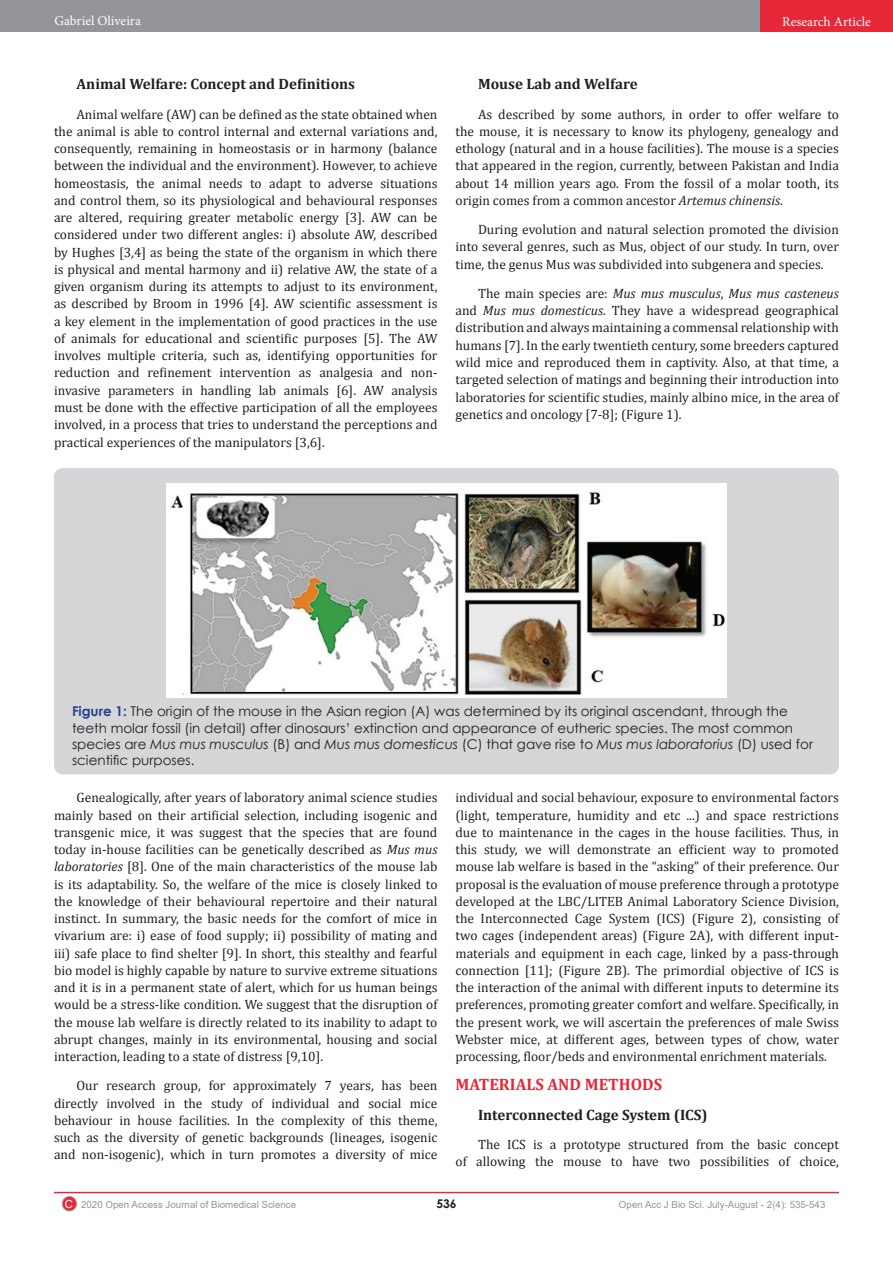
<style>
.page{position:relative;width:893px;height:1263px;background:#fff}
.page>*{position:absolute;margin:0;border:0;box-sizing:border-box;transform-origin:0 0}
.t1{font:700 16.5px "Cambria";color:#e62839}
.t2{font:700 15px "Cambria";color:#231f20}
.t3{font:13.5px/17.2px "Cambria";color:#231f20;text-align:justify}
.t4{font:13.5px/16.2px "Century Gothic";color:#231f20}
.t5{font:13.5px "Minion Pro";color:#fff}
.t6{font:700 12px "Century Gothic";color:#231f20}
.t7{font:9.75px "Arial";color:#939598}
.s1{font-style:italic}
.s2{font-weight:700;color:#25418f}
.s3{font-size:11.25px;color:#fff}
</style>
<div class="page">
<div style="left:0;top:0;width:760px;height:31px;background:#939598"></div>
<div style="left:62px;top:1196px;width:14px;height:15px;background:#e62839;border-radius:50%"></div>
<div style="left:62px;top:1196px;width:15px;height:15px;border:1px solid #939598;border-radius:50%"></div>
<hr style="left:54px;top:1192px;width:785px;height:1px;background:#e62839">
<div style="left:760px;top:0;width:133px;height:31px;background:#e62839"></div>
<div style="left:54px;top:468px;width:785px;height:306px;background:#d5d6d8;border-radius:9px"></div>
<img style="left:167px;top:484px;width:559px;height:213px">
<p class="t5" style="left:54px;top:12px;width:88px">Gabriel Oliveira</p>
<p class="t5" style="left:782px;top:13px;width:90px">Research Article</p>
<p class="t2" style="left:76px;top:74px;width:280px">Animal Welfare: Concept and Definitions</p>
<p class="t3" style="left:54px;top:105px;width:385px;text-indent:22px">Animal welfare (AW) can be defined as the state obtained when the animal is able to control internal and external variations and, consequently, remaining in homeostasis or in harmony (balance between the individual and the environment). However, to achieve homeostasis, the animal needs to adapt to adverse situations and control them, so its physiological and behavioural responses are altered, requiring greater metabolic energy [3]. AW can be considered under two different angles: i) absolute AW, described by Hughes [3,4] as being the state of the organism in which there is physical and mental harmony and ii) relative AW, the state of a given organism during its attempts to adjust to its environment, as described by Broom in 1996 [4]. AW scientific assessment is a key element in the implementation of good practices in the use of animals for educational and scientific purposes [5]. The AW involves multiple criteria, such as, identifying opportunities for reduction and refinement intervention as analgesia and non&shy;invasive parameters in handling lab animals [6]. AW analysis must be done with the effective participation of all the employees involved, in a process that tries to understand the perceptions and practical experiences of the manipulators [3,6].</p>
<p class="t2" style="left:478px;top:74px;width:161px">Mouse Lab and Welfare</p>
<p class="t3" style="left:455px;top:105px;width:385px;text-indent:22px">As described by some authors, in order to offer welfare to the mouse, it is necessary to know its phylogeny, genealogy and ethology (natural and in a house facilities). The mouse is a species that appeared in the region, currently, between Pakistan and India about 14 million years ago. From the fossil of a molar tooth, its origin comes from a common ancestor <span class="s1">Artemus chinensis</span>.</p>
<p class="t3" style="left:455px;top:221px;width:385px;text-indent:22px">During evolution and natural selection promoted the division into several genres, such as Mus, object of our study. In turn, over time, the genus Mus was subdivided into subgenera and species.</p>
<p class="t3" style="left:455px;top:285px;width:385px;text-indent:22px">The main species are: <span class="s1">Mus mus musculus</span>, <span class="s1">Mus mus casteneus </span>and <span class="s1">Mus mus domesticus</span>. They have a widespread geographical distribution and always maintaining a commensal relationship with humans [7]. In the early twentieth century, some breeders captured wild mice and reproduced them in captivity. Also, at that time, a targeted selection of matings and beginning their introduction into laboratories for scientific studies, mainly albino mice, in the area of genetics and oncology [7-8]; (Figure 1).</p>
<p class="t4" style="left:72px;top:703px;width:743px"><span class="s2">Figure 1:</span> The origin of the mouse in the Asian region (A) was determined by its original ascendant, through the teeth molar fossil (in detail) after dinosaurs’ extinction and appearance of eutheric species. The most common species are <span class="s1">Mus mus musculus</span> (B) and <span class="s1">Mus mus domesticus</span> (C) that gave rise to <span class="s1">Mus mus laboratorius</span> (D) used for scientific purposes.</p>
<p class="t3" style="left:54px;top:789px;width:385px;text-indent:22px">Genealogically, after years of laboratory animal science studies mainly based on their artificial selection, including isogenic and transgenic mice, it was suggest that the species that are found today in-house facilities can be genetically described as <span class="s1">Mus mus laboratories</span> [8]. One of the main characteristics of the mouse lab is its adaptability. So, the welfare of the mice is closely linked to the knowledge of their behavioural repertoire and their natural instinct. In summary, the basic needs for the comfort of mice in vivarium are: i) ease of food supply; ii) possibility of mating and iii) safe place to find shelter [9]. In short, this stealthy and fearful bio model is highly capable by nature to survive extreme situations and it is in a permanent state of alert, which for us human beings would be a stress-like condition. We suggest that the disruption of the mouse lab welfare is directly related to its inability to adapt to abrupt changes, mainly in its environmental, housing and social interaction, leading to a state of distress [9,10].</p>
<p class="t3" style="left:54px;top:1077px;width:385px;text-indent:22px">Our research group, for approximately 7 years, has been directly involved in the study of individual and social mice behaviour in house facilities. In the complexity of this theme, such as the diversity of genetic backgrounds (lineages, isogenic and non-isogenic), which in turn promotes a diversity of mice</p>
<p class="t3" style="left:455px;top:789px;width:385px">individual and social behaviour, exposure to environmental factors (light, temperature, humidity and etc ...) and space restrictions due to maintenance in the cages in the house facilities. Thus, in this study, we will demonstrate an efficient way to promoted mouse lab welfare is based in the “asking” of their preference. Our proposal is the evaluation of mouse preference through a prototype developed at the LBC/LITEB Animal Laboratory Science Division, the Interconnected Cage System (ICS) (Figure 2), consisting of two cages (independent areas) (Figure 2A), with different input&shy;materials and equipment in each cage, linked by a pass-through connection [11]; (Figure 2B). The primordial objective of ICS is the interaction of the animal with different inputs to determine its preferences, promoting greater comfort and welfare. Specifically, in the present work, we will ascertain the preferences of male Swiss Webster mice, at different ages, between types of chow, water processing, floor/beds and environmental enrichment materials.</p>
<p class="t1" style="left:455px;top:1073px;width:208px">MATERIALS AND METHODS</p>
<p class="t2" style="left:478px;top:1104px;width:231px">Interconnected Cage System (ICS)</p>
<p class="t3" style="left:455px;top:1136px;width:385px;text-align:right">The ICS is a prototype structured from the basic concept<br>of allowing the mouse to have two possibilities of choice,</p>
<p class="t6" style="left:436px;top:1194px;width:22px">536</p>
<p class="t7" style="left:65px;top:1197px;width:233px"><span class="s3">C</span> 2020 Open Access Journal of Biomedical Science</p>
<p class="t7" style="left:619px;top:1197px;width:208px">Open Acc J Bio Sci. July-August - 2(4): 535-543</p>
</div>
